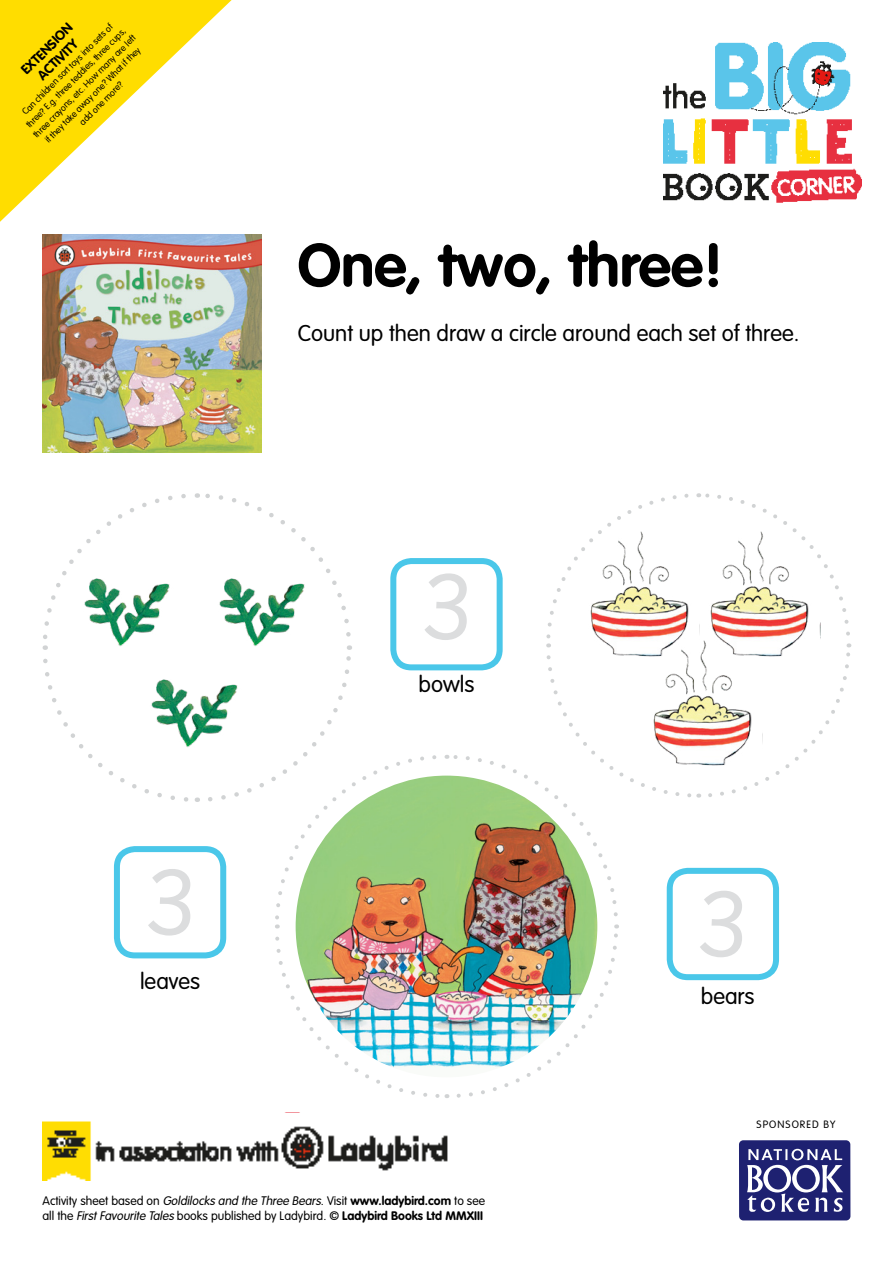
<style>
.page{position:relative;width:893px;height:1263px;background:#fff}
.page>*{position:absolute;margin:0;border:0;box-sizing:border-box;transform-origin:0 0}
.t1{font:90px "Sassoon Primary";color:#dcddde}
.t2{font:700 60px "VAG Rounded Std";color:#000}
.t3{font:300 22.5px "VAG Rounded Std";color:#000}
.t4{font:700 13.5px/15.6px "VAG Rounded Std";color:#000;text-align:center}
.t5{font:300 12.15px/14.7px "VAG Rounded Std";color:#000}
.t6{font:300 10.5px "VAG Rounded Std";letter-spacing:.1em;color:#000}
.t7{font:300 9px/12px "VAG Rounded Std";color:#000;text-align:center}
.s1{font-style:italic}
.s2{font-weight:700}
</style>
<div class="page">
<div style="left:739px;top:1140px;width:111px;height:80px;background:#1e2171;border-radius:4px"></div>
<svg style="left:747px;top:1149px;width:96px;height:63px"></svg>
<img style="left:663px;top:43px;width:198px;height:160px">
<img style="left:43px;top:1112px;width:405px;height:68px">
<svg style="left:0;top:0;width:232px;height:222px;fill:#fd0"></svg>
<svg style="left:42px;top:493px;width:810px;height:605px"></svg>
<img style="left:43px;top:234px;width:218px;height:219px">
<p class="t4" style="left:18px;top:67px;width:67px;rotate:-45deg">EXTENSION<br>ACTIVITY</p>
<p class="t7" style="left:14px;top:115px;width:142px;rotate:-45deg">Can children sort toys into sets of three? E.g. three teddies, three cups, three crayons, etc. How many are left if they take away one? What if they add one more?</p>
<h1 class="t1" style="left:143px;top:850px;width:55px">3</h1>
<h3 class="t3" style="left:140px;top:969px;width:62px">leaves</h3>
<h2 class="t2" style="left:298px;top:230px;width:427px">One, two, three!</h2>
<h3 class="t3" style="left:298px;top:320px;width:503px">Count up then draw a circle around each set of three.</h3>
<h1 class="t1" style="left:420px;top:554px;width:55px">3</h1>
<h3 class="t3" style="left:419px;top:672px;width:57px">bowls</h3>
<h1 class="t1" style="left:695px;top:872px;width:55px">3</h1>
<h3 class="t3" style="left:701px;top:983px;width:55px">bears</h3>
<p class="t6" style="left:757px;top:1118px;width:80px">SPONSORED by</p>
<p class="t5" style="left:43px;top:1194px;width:444px">Activity sheet based on <span class="s1">Goldilocks and the Three Bears</span>. Visit <span class="s2">www.ladybird.com</span> to see all the <span class="s1">FirstFavourite Tales</span> books published by Ladybird. © <span class="s2">Ladybird Books Ltd MMXIII</span></p>
</div>
